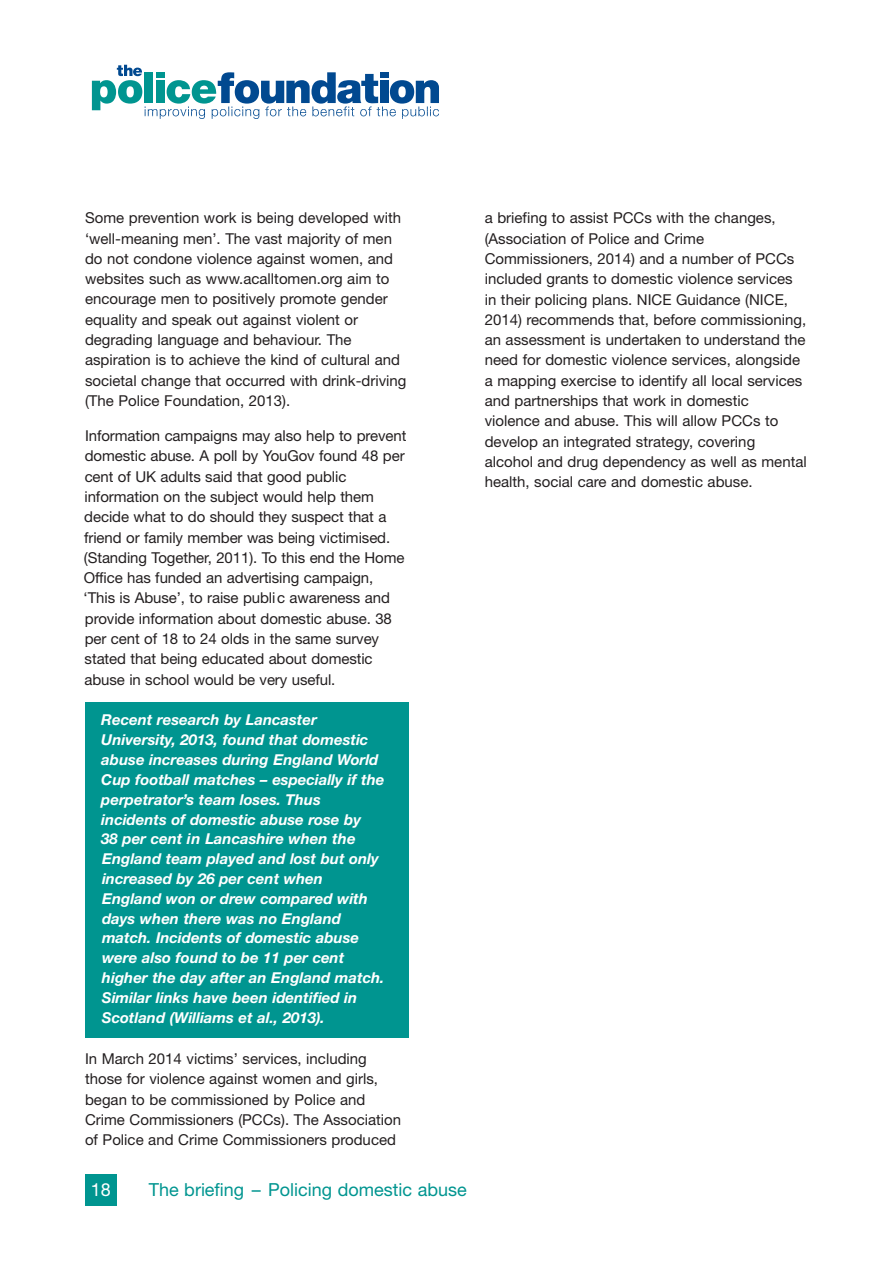
<style>
.page{position:relative;width:893px;height:1263px;background:#fff}
.page>*{position:absolute;margin:0;border:0;box-sizing:border-box;transform-origin:0 0}
.t1{font:18px "Helvetica Neue";color:#009590}
.t2{font:18px "Helvetica Neue";color:#fff}
.t3{font:15px/20.2px "Helvetica Neue";color:#231f20}
.t4{font:italic 700 15px/19.8px "Helvetica Neue";color:#fff}
</style>
<div class="page">
<div style="left:85px;top:702px;width:323px;height:335px;background:#009590"></div>
<svg style="left:92px;top:65px;width:347px;height:54px"></svg>
<div style="left:85px;top:1174px;width:32px;height:31px;background:#009590"></div>
<p class="t3" style="left:85px;top:209px;width:323px">Some prevention work is being developed with ‘well-meaning men’. The vast majority of men do not condone violence against women, and websites such as www.acalltomen.org aim to encourage men to positively promote gender equality and speak out against violent or degrading language and behaviour. The aspiration is to achieve the kind of cultural and societal change that occurred with drink-driving (The Police Foundation, 2013).</p>
<p class="t3" style="left:84px;top:427px;width:324px">Information campaigns may also help to prevent domestic abuse. A poll by YouGov found 48 per cent of UK adults said that good public information on the subject would help them decide what to do should they suspect that a friend or family member was being victimised. (Standing Together, 2011). To this end the Home Office has funded an advertising campaign, ‘This is Abuse’, to raise public awareness and provide information about domestic abuse. 38 per cent of 18 to 24 olds in the same survey stated that being educated about domestic abuse in school would be very useful.</p>
<p class="t4" style="left:101px;top:711px;width:285px">Recent research by Lancaster University, 2013, found that domestic abuse increases during England World Cup football matches – especially if the perpetrator’s team loses. Thus incidents of domestic abuse rose by<br>38 per cent in Lancashire when the England team played and lost but only increased by 26 per cent when England won or drew compared with days when there was no England match. Incidents of domestic abuse were also found to be 11 per cent higher the day after an England match.<br>Similar links have been identified in Scotland (Williams et al., 2013).</p>
<p class="t3" style="left:85px;top:1050px;width:318px">In March 2014 victims’ services, including those for violence against women and girls, began to be commissioned by Police and Crime Commissioners (PCCs). The Association of Police and Crime Commissioners produced</p>
<p class="t2" style="left:91px;top:1183px;width:22px">18</p>
<p class="t1" style="left:149px;top:1183px;width:319px">The briefing – Policing domestic abuse</p>
<p class="t3" style="left:485px;top:209px;width:324px">a briefing to assist PCCs with the changes, (Association of Police and Crime Commissioners, 2014) and a number of PCCs included grants to domestic violence services in their policing plans. NICE Guidance (NICE, 2014) recommends that, before commissioning, an assessment is undertaken to understand the need for domestic violence services, alongside a mapping exercise to identify all local services and partnerships that work in domestic violence and abuse. This will allow PCCs to develop an integrated strategy, covering alcohol and drug dependency as well as mental health, social care and domestic abuse.</p>
</div>
